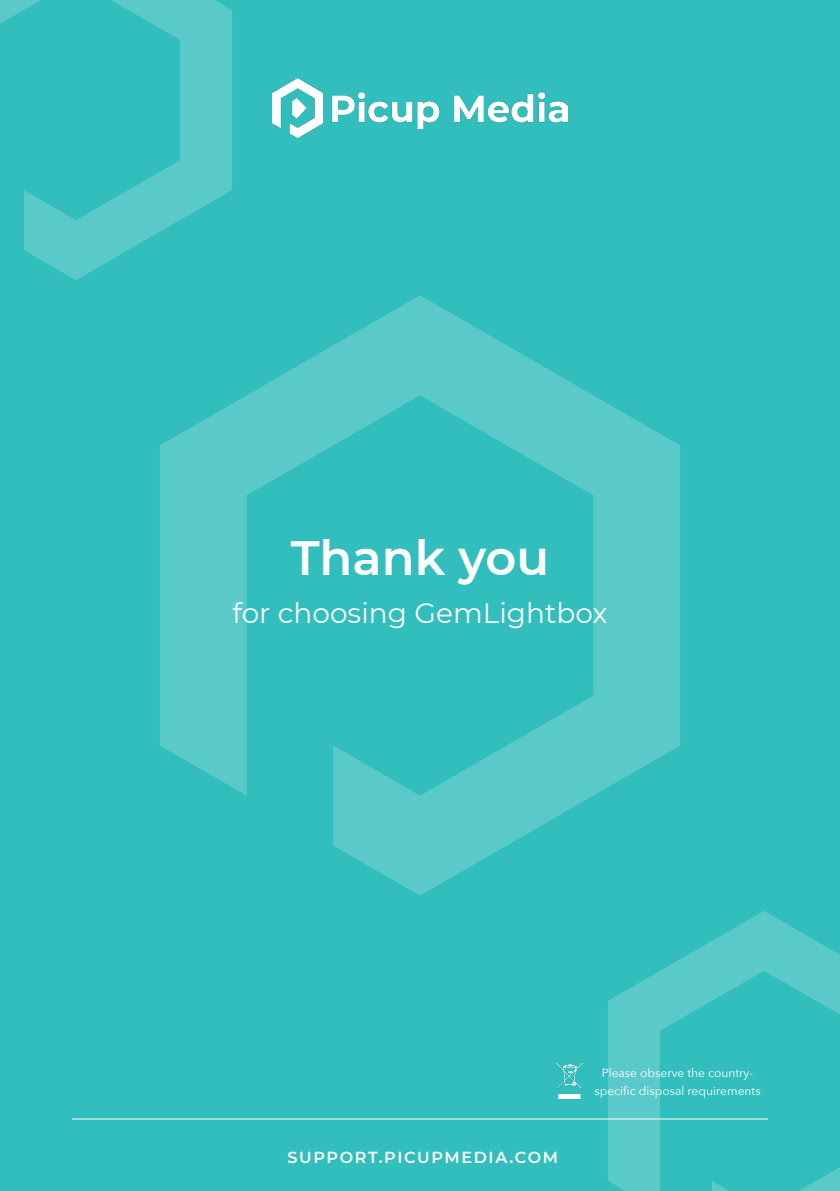
<style>
.page{position:relative;width:840px;height:1191px;background:#fff}
.page>*{position:absolute;margin:0;border:0;box-sizing:border-box;transform-origin:0 0}
.t1{font:600 48px "Montserrat";color:#fff}
.t2{font:28px "Montserrat";color:#fff}
.t3{font:600 16px "Montserrat";letter-spacing:.1em;color:#fff}
.t4{font:12px "Avenir Next";color:#fff}
</style>
<div class="page">
<div style="left:0;top:0;width:839px;height:1191px;background:#31bebc"></div>
<svg style="left:160px;top:295px;width:519px;height:600px"></svg>
<svg style="left:607px;top:911px;width:232px;height:280px"></svg>
<svg style="left:0;top:0;width:232px;height:280px"></svg>
<img style="left:272px;top:79px;width:295px;height:58px">
<hr style="left:72px;top:1118px;width:695px;height:1px;background:#fff">
<img style="left:556px;top:1062px;width:25px;height:36px">
<p class="t1" style="left:290px;top:524px;width:260px">Thank you</p>
<p class="t2" style="left:232px;top:594px;width:376px">for choosing GemLightbox</p>
<p class="t3" style="left:287px;top:1145px;width:272px">SUPPORT.PICUPMEDIA.COM</p>
<p class="t4" style="left:601px;top:1063px;width:153px">Please observe the country-</p>
<p class="t4" style="left:594px;top:1081px;width:168px">specific disposal requirements</p>
</div>
